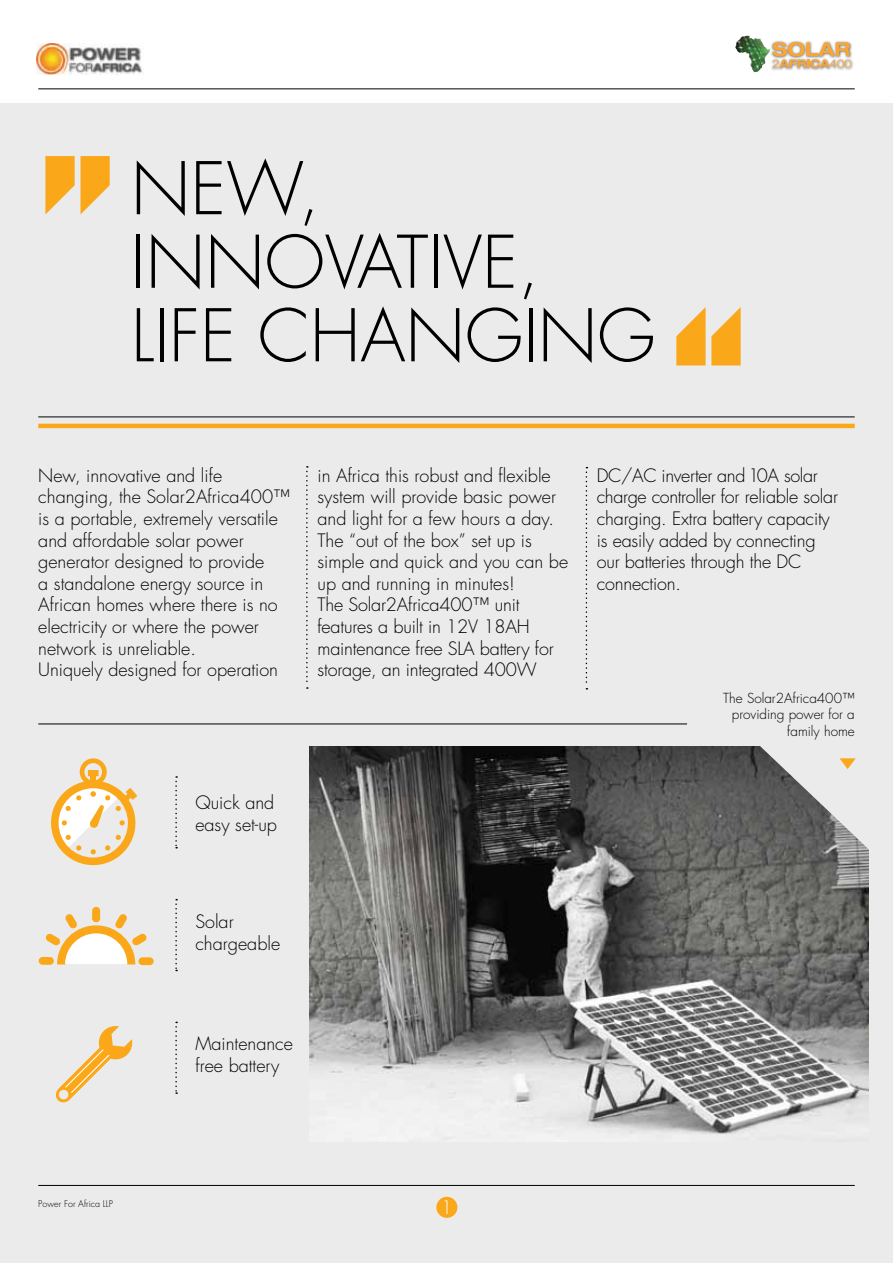
<style>
.page{position:relative;width:893px;height:1263px;background:#fff}
.page>*{position:absolute;margin:0;border:0;box-sizing:border-box;transform-origin:0 0}
.t1{font:300 70.5px/73.5px "Futura Std";color:#000}
.t2{font:300 18px/21.6px "Futura Std";color:#000}
.t3{font:300 18px "Futura Std";color:#fff}
.t4{font:300 13.5px/16.5px "Futura Std";color:#000;text-align:right}
.t5{font:300 9px "Futura Std";color:#000}
</style>
<div class="page">
<div style="left:0;top:103px;width:893px;height:1160px;background:#ebebec"></div>
<svg style="left:306px;top:466px;width:2px;height:223px"></svg>
<svg style="left:586px;top:467px;width:1px;height:222px"></svg>
<img style="left:37px;top:43px;width:105px;height:31px">
<svg style="left:676px;top:307px;width:65px;height:58px"></svg>
<hr style="left:38px;top:416px;width:817px;height:1px;background:#000">
<hr style="left:38px;top:424px;width:817px;height:4px;background:#faa81a">
<img style="left:309px;top:746px;width:559px;height:395px">
<hr style="left:38px;top:723px;width:649px;height:1px;background:#000">
<div style="left:436px;top:1197px;width:21px;height:21px;background:#faa81a;border-radius:50%"></div>
<hr style="left:38px;top:1185px;width:817px;height:1px;background:#000">
<hr style="left:38px;top:88px;width:817px;height:1px;background:#000">
<svg style="left:51px;top:758px;width:86px;height:107px"></svg>
<div style="left:39px;top:957px;width:15px;height:8px;background:#faa81a;border-radius:4px"></div>
<div style="left:139px;top:957px;width:15px;height:8px;background:#faa81a;border-radius:4px"></div>
<svg style="left:45px;top:914px;width:102px;height:50px"></svg>
<div style="left:92px;top:907px;width:8px;height:15px;background:#faa81a;border-radius:4px"></div>
<svg style="left:745px;top:746px;width:124px;height:115px"></svg>
<svg style="left:175px;top:776px;width:2px;height:72px"></svg>
<svg style="left:175px;top:899px;width:2px;height:72px"></svg>
<svg style="left:175px;top:1022px;width:2px;height:72px"></svg>
<svg style="left:45px;top:156px;width:65px;height:58px"></svg>
<svg style="left:55px;top:1026px;width:78px;height:77px"></svg>
<img style="left:735px;top:36px;width:16px;height:24px">
<img style="left:771px;top:40px;width:83px;height:31px">
<svg style="left:770px;top:42px;width:81px;height:26px;background:#e2c195"></svg>
<h1 class="t1" style="left:131px;top:154px;width:526px">New,<br>Inn ovative,<br>Li fe changing</h1>
<p class="t2" style="left:38px;top:465px;width:253px">New, innovative and life changing, the Solar2Africa400™ is a portable, extremely versatile and affordable solar power generator designed to provide<br>a standalone energy source in<br>African homes where there is no electricity or where the power network is unreliable.<br>Uniquely designed for operation</p>
<p class="t2" style="left:317px;top:465px;width:252px">in Africa this robust and flexible system will provide basic power and light for a few hours a day.<br>The “out of the box” set up is simple and quick and you can be up and running in minutes!<br>The Solar2Africa400™ unit features a built in 12V 18AH maintenance free SLA battery for storage, an integrated 400W</p>
<p class="t2" style="left:597px;top:465px;width:243px">DC/AC inverter and 10A solar charge controller for reliable solar charging. Extra battery capacity is easily added by connecting our batteries through the DC connection.</p>
<p class="t2" style="left:195px;top:792px;width:83px">Quick and easy set-up</p>
<p class="t2" style="left:195px;top:911px;width:86px">Solar chargeable</p>
<p class="t2" style="left:195px;top:1033px;width:99px">Maintenance free battery</p>
<p class="t5" style="left:38px;top:1198px;width:76px">Power For Africa LLP</p>
<p class="t3" style="left:441px;top:1196px;width:13px">1</p>
<p class="t4" style="left:723px;top:690px;width:133px">The Solar2Africa400™ providing power for a family home</p>
</div>
